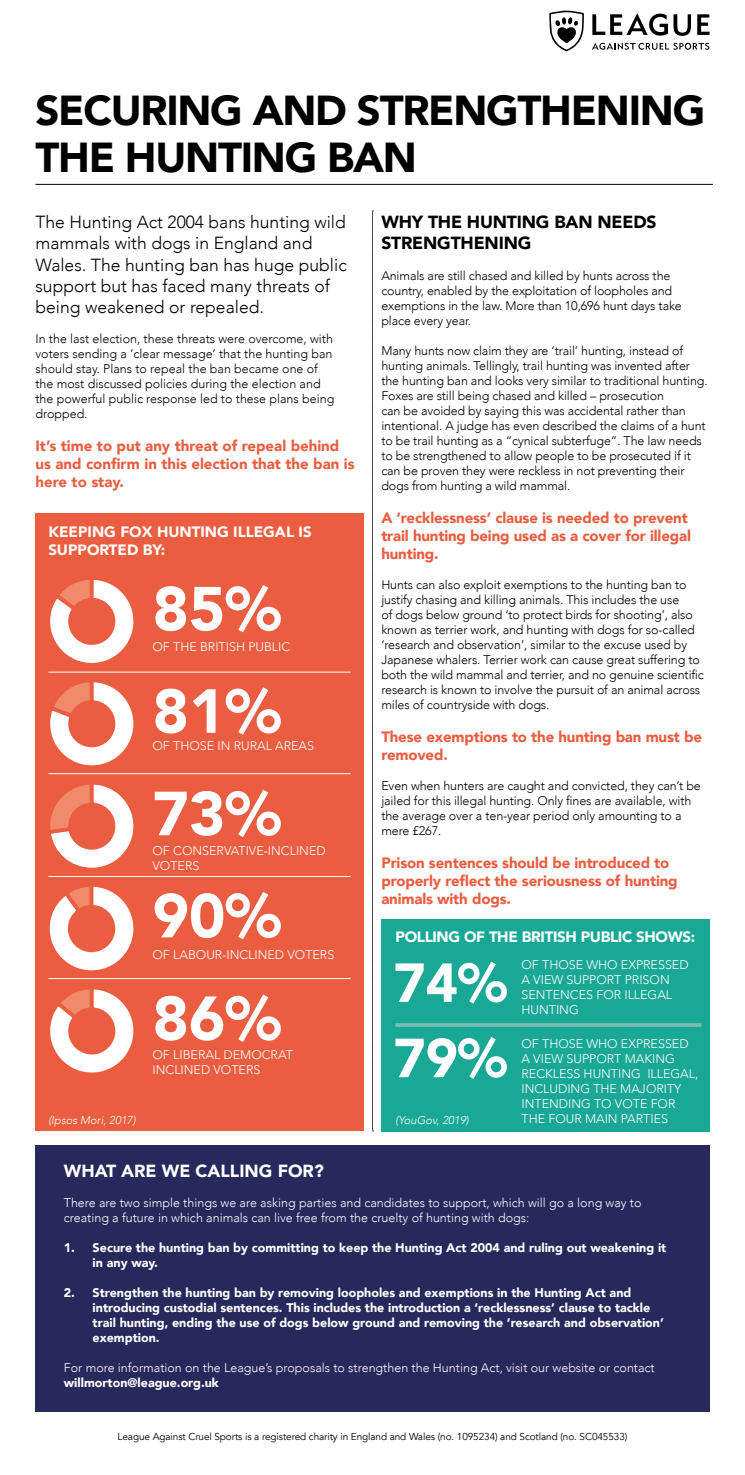
<style>
.page{position:relative;width:745px;height:1475px;background:#fff}
.page>*{position:absolute;margin:0;border:0;box-sizing:border-box;transform-origin:0 0}
.t1{font:900 41.75px/46.8px "Avenir";letter-spacing:-.03em;color:#000}
.t2{font:300 17.5px/21px "Avenir";color:#000}
.t3{font:900 17.5px/21px "Avenir";letter-spacing:-.01em;color:#000}
.t4{font:900 17.5px "Avenir";color:#fff}
.t5{font:900 15px/18px "Avenir";letter-spacing:-.01em;color:#eb5d40}
.t6{font:900 15px/18px "Avenir";color:#fff}
.t7{font:900 15px "Avenir";letter-spacing:-.02em;color:#fff}
.t8{font:300 12.5px/15px "Avenir";letter-spacing:-.01em;color:#000}
.t9{font:300 12.5px/15px "Avenir";color:#fff}
.t10{font:900 12.5px/15px "Avenir";color:#fff}
.t11{font:italic 300 11.25px "Avenir";color:#fff}
.t12{font:10px "Avenir";letter-spacing:-.01em;color:#000}
</style>
<div class="page">
<svg style="left:592px;top:14px;width:75px;height:22px"></svg>
<svg style="left:673px;top:14px;width:17px;height:22px"></svg>
<svg style="left:697px;top:14px;width:12px;height:21px"></svg>
<svg style="left:592px;top:43px;width:117px;height:7px"></svg>
<svg style="left:549px;top:11px;width:34px;height:40px"></svg>
<hr style="left:35px;top:184px;width:677px;height:1px;background:#000">
<div style="left:35px;top:513px;width:328px;height:617px;background:#eb5d40"></div>
<div style="left:381px;top:918px;width:328px;height:212px;background:#1aa896"></div>
<div style="left:35px;top:1144px;width:674px;height:266px;background:#27285c"></div>
<svg style="left:372px;top:211px;width:1px;height:920px"></svg>
<svg style="left:50px;top:579px;width:84px;height:84px"></svg>
<svg style="left:50px;top:682px;width:84px;height:84px"></svg>
<svg style="left:50px;top:784px;width:84px;height:84px"></svg>
<svg style="left:49px;top:886px;width:85px;height:85px"></svg>
<svg style="left:50px;top:989px;width:84px;height:84px"></svg>
<svg style="left:155px;top:585px;width:125px;height:47px"></svg>
<svg style="left:155px;top:687px;width:125px;height:47px"></svg>
<svg style="left:155px;top:789px;width:125px;height:48px"></svg>
<svg style="left:154px;top:892px;width:126px;height:47px"></svg>
<svg style="left:155px;top:994px;width:125px;height:47px"></svg>
<hr style="left:48px;top:671px;width:302px;height:1px;background:#fff">
<hr style="left:48px;top:773px;width:302px;height:1px;background:#fff">
<hr style="left:48px;top:876px;width:302px;height:1px;background:#fff">
<hr style="left:48px;top:978px;width:302px;height:1px;background:#fff">
<svg style="left:395px;top:1023px;width:306px;height:3px"></svg>
<svg style="left:395px;top:961px;width:111px;height:42px"></svg>
<svg style="left:395px;top:1037px;width:111px;height:41px"></svg>
<h1 class="t1" style="left:35px;top:86px;width:671px">SECURING AND STRENGTHENING<br>THE HUNTING BAN</h1>
<h2 class="t2" style="left:35px;top:212px;width:312px">The Hunting Act 2004 bans hunting wild mammals with dogs in England and Wales. The hunting ban has huge public support but has faced many threats of being weakened or repealed.</h2>
<p class="t8" style="left:35px;top:331px;width:300px">In the last election, these threats were overcome, with voters sending a ‘clear message’ that the hunting ban should stay. Plans to repeal the ban became one of the most discussed policies during the election and the powerful public response led to these plans being dropped.</p>
<p class="t5" style="left:35px;top:436px;width:320px">It’s time to put any threat of repeal behind us and confirm in this election that the ban is here to stay.</p>
<p class="t6" style="left:48px;top:522px;width:265px">KEEPING FOX HUNTING ILLEGAL IS<br>SUPPORTED BY:</p>
<p class="t9" style="left:152px;top:639px;width:139px">OF THE BRITISH PUBLIC</p>
<p class="t9" style="left:152px;top:738px;width:163px">OF THOSE IN RURAL AREAS</p>
<p class="t9" style="left:152px;top:843px;width:174px">OF CONSERVATIVE-INCLINED<br>VOTERS</p>
<h2 class="t3" style="left:381px;top:211px;width:276px">WHY THE HUNTING BAN NEEDS<br>STRENGTHENING</h2>
<p class="t8" style="left:381px;top:268px;width:302px">Animals are still chased and killed by hunts across the country, enabled by the exploitation of loopholes and exemptions in the law. More than 10,696 hunt days take place every year.</p>
<p class="t8" style="left:381px;top:343px;width:327px">Many hunts now claim they are ‘trail’ hunting, instead of hunting animals. Tellingly, trail hunting was invented after the hunting ban and looks very similar to traditional hunting.<br>Foxes are still being chased and killed – prosecution<br>can be avoided by saying this was accidental rather than intentional. A judge has even described the claims of a hunt to be trail hunting as a “cynical subterfuge”. The law needs to be strengthened to allow people to be prosecuted if it can be proven they were reckless in not preventing their dogs from hunting a wild mammal.</p>
<p class="t5" style="left:381px;top:508px;width:311px">A ‘recklessness’ clause is needed to prevent trail hunting being used as a cover for illegal hunting.</p>
<p class="t8" style="left:381px;top:577px;width:324px">Hunts can also exploit exemptions to the hunting ban to justify chasing and killing animals. This includes the use<br>of dogs below ground ‘to protect birds for shooting’, also known as terrier work, and hunting with dogs for so-called ‘research and observation’, similar to the excuse used by Japanese whalers. Terrier work can cause great suffering to both the wild mammal and terrier, and no genuine scientific research is known to involve the pursuit of an animal across miles of countryside with dogs.</p>
<p class="t5" style="left:381px;top:727px;width:322px">These exemptions to the hunting ban must be removed.</p>
<p class="t8" style="left:381px;top:778px;width:321px">Even when hunters are caught and convicted, they can’t be jailed for this illegal hunting. Only fines are available, with the average over a ten-year period only amounting to a mere £267.</p>
<p class="t5" style="left:381px;top:853px;width:298px">Prison sentences should be introduced to properly reflect the seriousness of hunting animals with dogs.</p>
<p class="t7" style="left:395px;top:923px;width:301px">POLLING OF THE BRITISH PUBLIC SHOWS:</p>
<p class="t9" style="left:152px;top:946px;width:183px">OF LABOUR-INCLINED VOTERS</p>
<p class="t9" style="left:152px;top:1047px;width:142px">OF LIBERAL DEMOCRAT<br>INCLINED VOTERS</p>
<p class="t11" style="left:48px;top:1113px;width:89px">(Ipsos Mori, 2017)</p>
<p class="t11" style="left:395px;top:1113px;width:75px">(YouGov, 2019)</p>
<p class="t9" style="left:521px;top:957px;width:168px">OF THOSE WHO EXPRESSED<br>A VIEW SUPPORT PRISON<br>SENTENCES FOR ILLEGAL<br>HUNTING</p>
<p class="t9" style="left:521px;top:1035px;width:178px">OF THOSE WHO EXPRESSED<br>A VIEW SUPPORT MAKING<br>RECKLESS HUNTING ILLEGAL,<br>INCLUDING THE MAJORITY<br>INTENDING TO VOTE FOR<br>THE FOUR MAIN PARTIES</p>
<h2 class="t4" style="left:64px;top:1155px;width:261px">WHAT ARE WE CALLING FOR?</h2>
<p class="t9" style="left:64px;top:1194px;width:578px">There are two simple things we are asking parties and candidates to support, which will go a long way to creating a future in which animals can live free from the cruelty of hunting with dogs:</p>
<p class="t10" style="left:93px;top:1239px;width:575px;text-indent:-29px">1. Secure the hunting ban by committing to keep the Hunting Act 2004 and ruling out weakening it in any way.</p>
<p class="t10" style="left:93px;top:1284px;width:572px;text-indent:-29px">2. Strengthen the hunting ban by removing loopholes and exemptions in the Hunting Act and introducing custodial sentences. This includes the introduction a ‘recklessness’ clause to tackle trail hunting, ending the use of dogs below ground and removing the ‘research and observation’ exemption.</p>
<p class="t9" style="left:64px;top:1359px;width:592px">For more information on the League’s proposals to strengthen the Hunting Act, visit our website or contact</p>
<p class="t10" style="left:64px;top:1374px;width:156px">willmorton@league.org.uk</p>
<p class="t12" style="left:117px;top:1429px;width:511px">League Against Cruel Sports is a registered charity in England and Wales (no. 1095234) and Scotland (no. SC045533)</p>
</div>
